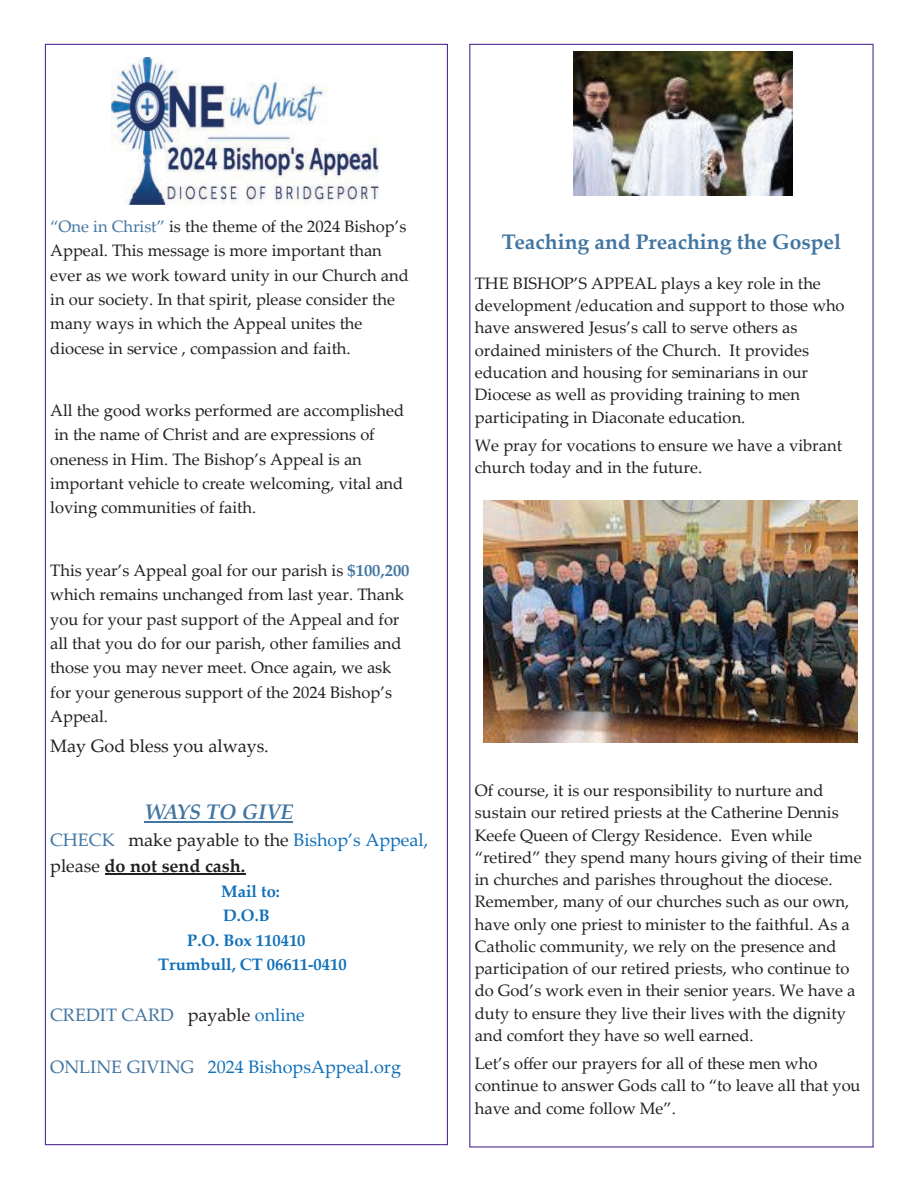
<style>
.page{position:relative;width:918px;height:1188px;background:#fff}
.page>*{position:absolute;margin:0;border:0;box-sizing:border-box;transform-origin:0 0}
.t1{font:700 21px "Palatino Linotype";color:#4175a2}
.t2{font:italic 700 21px "Palatino Linotype";color:#4175a2}
.t3{font:18px/25.8px "Palatino Linotype";color:#231f20}
.t4{font:18px "Palatino Linotype";color:#1070b9}
.t5{font:18px "Palatino Linotype";color:#4175a2}
.t6{font:16.65px "Palatino Linotype";color:#231f20}
.t7{font:16.5px/22.2px "Palatino Linotype";color:#231f20}
.t8{font:700 16.5px "Palatino Linotype";color:#1070b9}
.s1{color:#4175a2}
.s2{font-weight:700;color:#4175a2}
.s3{color:#1070b9}
.s4{font-weight:700}
.s5{color:#231f20}
</style>
<div class="page">
<hr style="left:145px;top:822px;width:148px;height:1px;background:#4175a2">
<hr style="left:105px;top:874px;width:141px;height:1px;background:#231f20">
<img style="left:112px;top:57px;width:266px;height:147px">
<img style="left:573px;top:52px;width:220px;height:143px">
<img style="left:483px;top:501px;width:375px;height:242px">
<p class="t7" style="left:50px;top:216px;width:360px;line-height:24.5px"><span class="s1">“One in Christ”</span> is the theme of the 2024 Bishop’s Appeal. This message is more important than ever as we work toward unity in our Church and in our society. In that spirit, please consider the many ways in which the Appeal unites the</p>
<p class="t6" style="left:50px;top:342px;width:302px">diocese in service , compassion and faith.</p>
<p class="t7" style="left:50px;top:400px;width:356px;line-height:24.3px">All the good works performed are accomplished in the name of Christ and are expressions of oneness in Him. The Bishop’s Appeal is an important vehicle to create welcoming, vital and loving communities of faith.</p>
<p class="t7" style="left:50px;top:561px;width:361px">This year’s Appeal goal for our parish is <span class="s2">$100,200</span></p>
<p class="t6" style="left:50px;top:588px;width:355px">which remains unchanged from last year. Thank</p>
<p class="t7" style="left:50px;top:609px;width:353px;line-height:24.3px">you for your past support of the Appeal and for all that you do for our parish, other families and those you may never meet. Once again, we ask for your generous support of the 2024 Bishop’s Appeal.</p>
<p class="t3" style="left:50px;top:735px;width:220px">May God bless you always.</p>
<p class="t2" style="left:145px;top:804px;width:150px">WAYS TO GIVE</p>
<p class="t3" style="left:50px;top:830px;width:380px"><span class="s1">CHECK</span> make payable to the <span class="s3">Bishop’s Appeal, </span>please <span class="s4">do not send cash.</span></p>
<p class="t8" style="left:221px;top:885px;width:60px">Mail to:</p>
<p class="t8" style="left:223px;top:909px;width:48px">D.O.B</p>
<p class="t8" style="left:187px;top:934px;width:120px">P.O. Box 110410</p>
<p class="t8" style="left:158px;top:958px;width:190px">Trumbull, CT 06611-0410</p>
<p class="t5" style="left:50px;top:1008px;width:256px">CREDIT CARD <span class="s5">payable</span> <span class="s3">online</span></p>
<p class="t4" style="left:50px;top:1060px;width:352px"><span class="s1">ONLINE GIVING</span> 2024 BishopsAppeal.org</p>
<p class="t1" style="left:502px;top:234px;width:341px">Teaching and Preaching the Gospel</p>
<p class="t7" style="left:475px;top:274px;width:371px">THE BISHOP’S APPEAL plays a key role in the development /education and support to those who have answered Jesus’s call to serve others as</p>
<p class="t6" style="left:475px;top:343px;width:336px">ordained ministers of the Church. It provides</p>
<p class="t7" style="left:475px;top:363px;width:335px">education and housing for seminarians in our<br>Diocese as well as providing training to men participating in Diaconate education.</p>
<p class="t7" style="left:475px;top:436px;width:369px">We pray for vocations to ensure we have a vibrant church today and in the future.</p>
<p class="t7" style="left:475px;top:781px;width:365px">Of course, it is our responsibility to nurture and sustain our retired priests at the Catherine Dennis</p>
<p class="t6" style="left:475px;top:828px;width:339px">Keefe Queen of Clergy Residence. Even while</p>
<p class="t7" style="left:475px;top:848px;width:388px">“retired” they spend many hours giving of their time in churches and parishes throughout the diocese.<br>Remember, many of our churches such as our own, have only one priest to minister to the faithful. As a Catholic community, we rely on the presence and participation of our retired priests, who continue to do God’s work even in their senior years. We have a duty to ensure they live their lives with the dignity and comfort they have so well earned.</p>
<p class="t7" style="left:475px;top:1054px;width:344px">Let’s offer our prayers for all of these men who</p>
<p class="t6" style="left:475px;top:1079px;width:387px">continue to answer Gods call to “to leave all that you</p>
<p class="t7" style="left:475px;top:1099px;width:203px">have and come follow Me”.</p>
</div>
